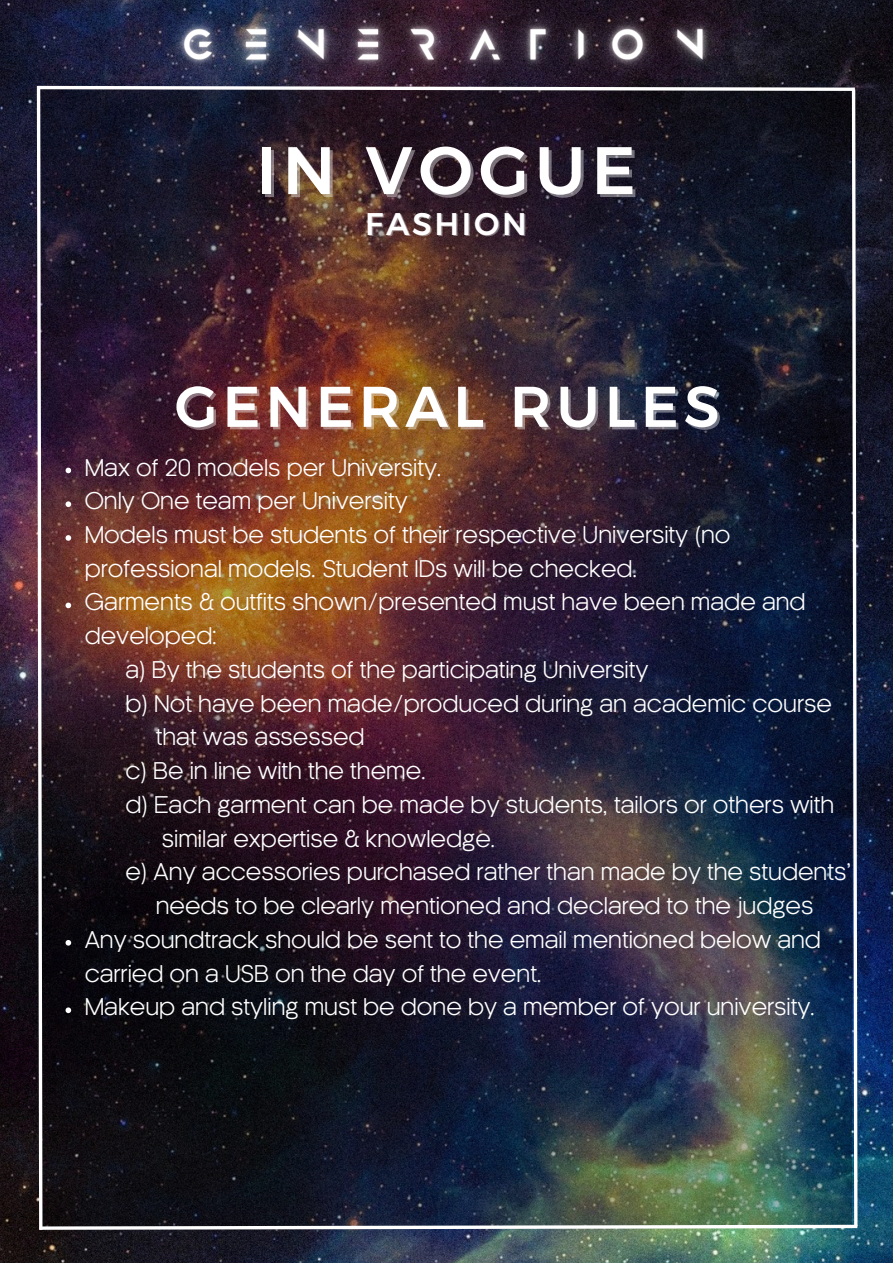
<style>
.page{position:relative;width:893px;height:1264px;background:#fff}
.page>*{position:absolute;margin:0;border:0;box-sizing:border-box;transform-origin:0 0}
.t1{font:67.05px "Kief Montaser Medium";letter-spacing:.09em;color:#fff}
.t2{font:57.3px "Kief Montaser Medium";letter-spacing:.09em;color:#fff}
.t3{font:31.2px "Kief Montaser Medium";letter-spacing:.09em;color:#fff}
.t4{font:22.5px/33.8px "Kamerik 205 Regular 6";color:#fff}
</style>
<div class="page">
<img style="left:0;top:0;width:892px;height:1262px">
<img style="left:144px;top:0;width:607px;height:83px">
<img style="left:34px;top:83px;width:826px;height:1150px">
<h1 class="t1" style="left:256px;top:129px;width:381px">IN VOGUE</h1>
<h3 class="t3" style="left:365px;top:204px;width:163px">FASHION</h3>
<h2 class="t2" style="left:175px;top:371px;width:546px">GENERAL RULES</h2>
<p class="t4" style="left:85px;top:452px;width:722px">Max of 20 models per University.<br>Only One team per University<br>Models must be students of their respective University (no professional models. Student IDs will be checked.<br>Garments &amp; outfits shown/presented must have been made and developed:</p>
<p class="t4" style="left:125px;top:654px;width:524px">a) By the students of the participating University</p>
<p class="t4" style="left:125px;top:688px;width:708px">b) Not have been made/produced during an academic course</p>
<p class="t4" style="left:156px;top:721px;width:210px">that was assessed</p>
<p class="t4" style="left:125px;top:755px;width:302px">c) Be in line with the theme.</p>
<p class="t4" style="left:125px;top:789px;width:710px">d) Each garment can be made by students, tailors or others with</p>
<p class="t4" style="left:162px;top:823px;width:335px">similar expertise &amp; knowledge.</p>
<p class="t4" style="left:125px;top:856px;width:727px">e) Any accessories purchased rather than made by the students’</p>
<p class="t4" style="left:156px;top:890px;width:659px">needs to be clearly mentioned and declared to the judges</p>
<p class="t4" style="left:85px;top:924px;width:737px">Any soundtrack should be sent to the email mentioned below and carried on a USB on the day of the event.<br>Makeup and styling must be done by a member of your university.</p>
</div>
